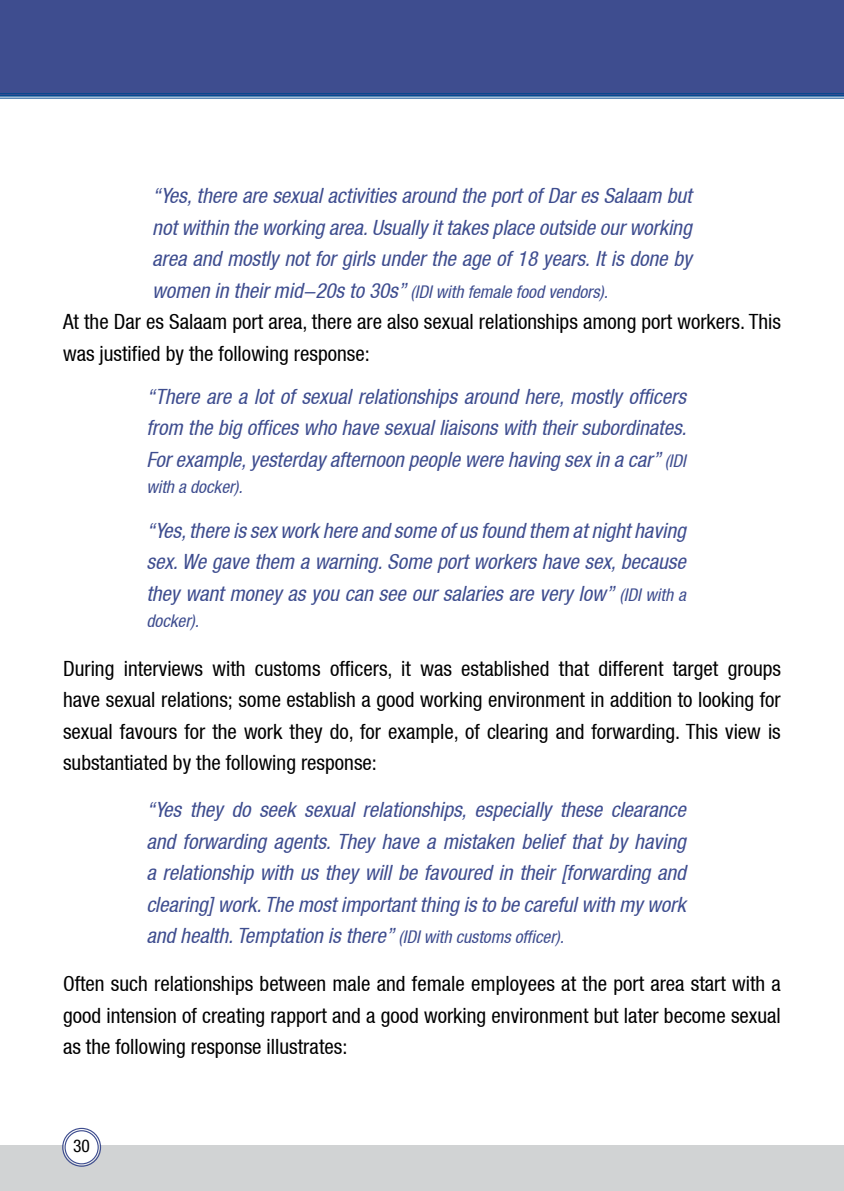
<style>
.page{position:relative;width:844px;height:1191px;background:#fff}
.page>*{position:absolute;margin:0;border:0;box-sizing:border-box;transform-origin:0 0}
.t1{font:italic condensed 21px/31.5px "Helvetica Neue LT";color:#3e4d8f;text-align:justify}
.t2{font:condensed 21px/31.5px "Helvetica Neue LT";color:#000;text-align:justify}
.t3{font:italic condensed 17.5px "Helvetica Neue LT";color:#3e4d8f}
.t4{font:condensed 17.5px "Helvetica Neue LT Std";color:#000}
.s1{font-size:21px}
.s2{font-size:17.5px}
</style>
<div class="page">
<div style="left:0;top:1145px;width:843px;height:46px;background:#d1d3d4"></div>
<div style="left:64px;top:1129px;width:35px;height:36px;background:#fff;border-radius:50%"></div>
<div style="left:62px;top:1127px;width:39px;height:39px;border:1px solid #3e4d8f;border-radius:50%"></div>
<div style="left:64px;top:1130px;width:35px;height:34px;border:1px solid #3e4d8f;border-radius:50%"></div>
<svg style="left:0;top:97px;width:843px;height:2px;background:#7fa3c6"></svg>
<svg style="left:0;top:94px;width:843px;height:3px;background:#325f9c"></svg>
<div style="left:0;top:0;width:843px;height:94px;background:#3e4d8f"></div>
<p class="t1" style="left:152px;top:180px;width:541px">“Yes, there are sexual activities around the port of Dar es Salaam but not within the working area. Usually it takes place outside our working area and mostly not for girls under the age of 18 years. It is done by</p>
<p class="t3" style="left:152px;top:281px;width:457px"><span class="s1">women in their mid-20s to 30s”</span> (IDI with female food vendors).</p>
<p class="t2" style="left:63px;top:306px;width:719px">At the Dar es Salaam port area, there are also sexual relationships among port workers. This was justified by the following response:</p>
<p class="t1" style="left:146px;top:380px;width:541px">“There are a lot of sexual relationships around here, mostly officers from the big offices who have sexual liaisons with their subordinates.<br>For example, yesterday afternoon people were having sex in a car” <span class="s2">(IDI</span></p>
<p class="t3" style="left:146px;top:477px;width:98px">with a docker).</p>
<p class="t1" style="left:146px;top:514px;width:540px">“Yes, there is sex work here and some of us found them at night having sex. We gave them a warning. Some port workers have sex, because they want money as you can see our salaries are very low” <span class="s2">(IDI with a</span></p>
<p class="t3" style="left:146px;top:611px;width:54px">docker).</p>
<p class="t2" style="left:63px;top:652px;width:719px">During interviews with customs officers, it was established that different target groups have sexual relations; some establish a good working environment in addition to looking for sexual favours for the work they do, for example, of clearing and forwarding. This view is substantiated by the following response:</p>
<p class="t1" style="left:146px;top:794px;width:541px">“Yes they do seek sexual relationships, especially these clearance and forwarding agents. They have a mistaken belief that by having a relationship with us they will be favoured in their [forwarding and clearing] work. The most important thing is to be careful with my work and health. Temptation is there” <span class="s2">(IDI with customs officer).</span></p>
<p class="t2" style="left:63px;top:967px;width:719px">Often such relationships between male and female employees at the port area start with a good intension of creating rapport and a good working environment but later become sexual as the following response illustrates:</p>
<p class="t4" style="left:73px;top:1135px;width:18px">30</p>
</div>
